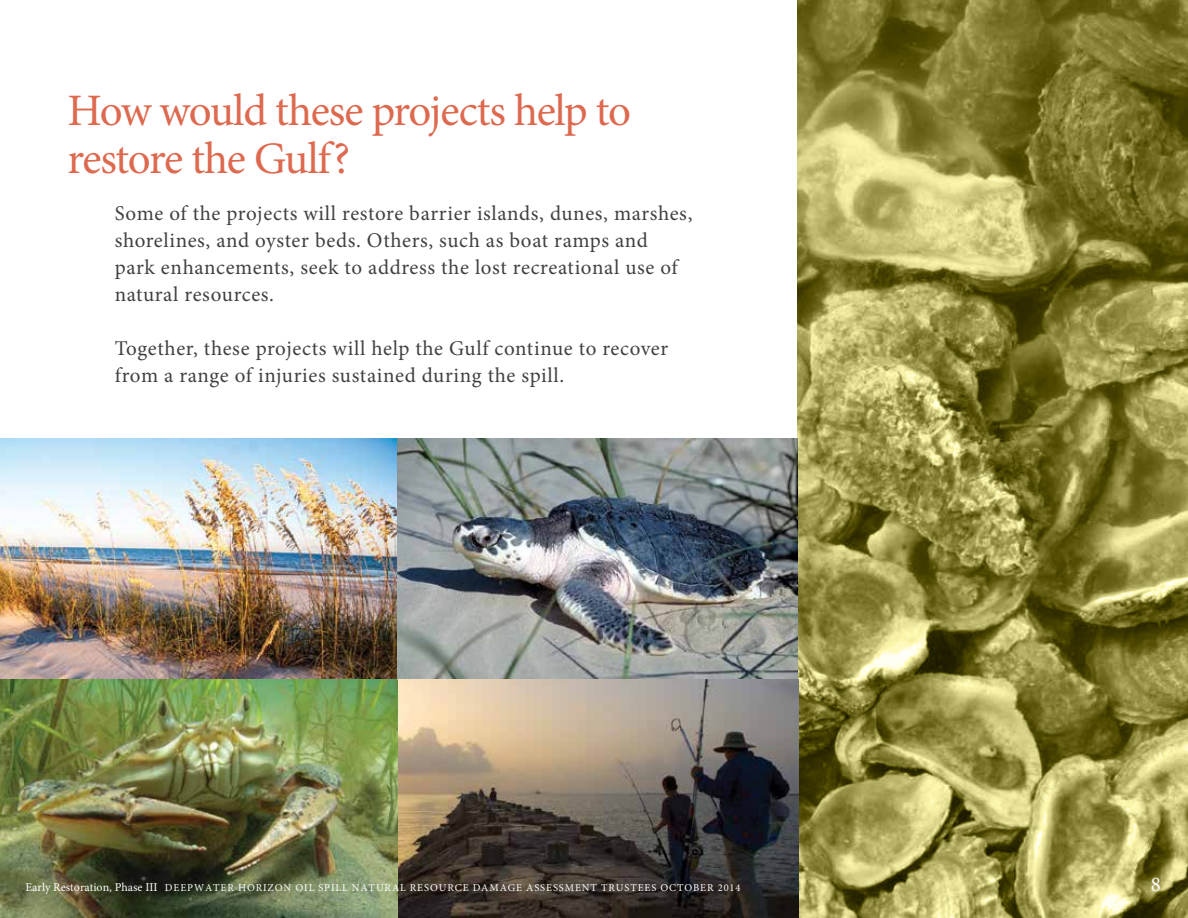
<style>
.page{position:relative;width:1188px;height:918px;background:#fff}
.page>*{position:absolute;margin:0;border:0;box-sizing:border-box;transform-origin:0 0}
.t1{font:45px/48px "Minion Pro";letter-spacing:-.03em;color:#dd694f}
.t2{font:21px/27px "Minion Pro";letter-spacing:.025em;color:#414042}
.t3{font:21px "Minion Pro";color:#fff}
.t4{font:10.5px "Minion Pro";letter-spacing:.085em;color:#fff}
.s1{font-size:12px}
</style>
<div class="page">
<img style="left:797px;top:0;width:391px;height:918px">
<img style="left:0;top:438px;width:798px;height:480px">
<h1 class="t1" style="left:68px;top:86px;width:565px">How would these projects help to restore the Gulf?</h1>
<p class="t2" style="left:115px;top:200px;width:579px">Some of the projects will restore barrier islands, dunes, marshes, shorelines, and oyster beds. Others, such as boat ramps and park enhancements, seek to address the lost recreational use of natural resources.</p>
<p class="t2" style="left:115px;top:335px;width:555px">Together, these projects will help the Gulf continue to recover from a range of injuries sustained during the spill.</p>
<p class="t4" style="left:26px;top:881px;width:717px"><span class="s1">Early Restoration, Phase III</span> DEEPWATER HORIZON OIL SPILL NATURAL RESOURCE DAMAGE ASSESSMENT TRUSTEES OCTOBER 2014</p>
<p class="t3" style="left:1151px;top:870px;width:12px">8</p>
</div>
